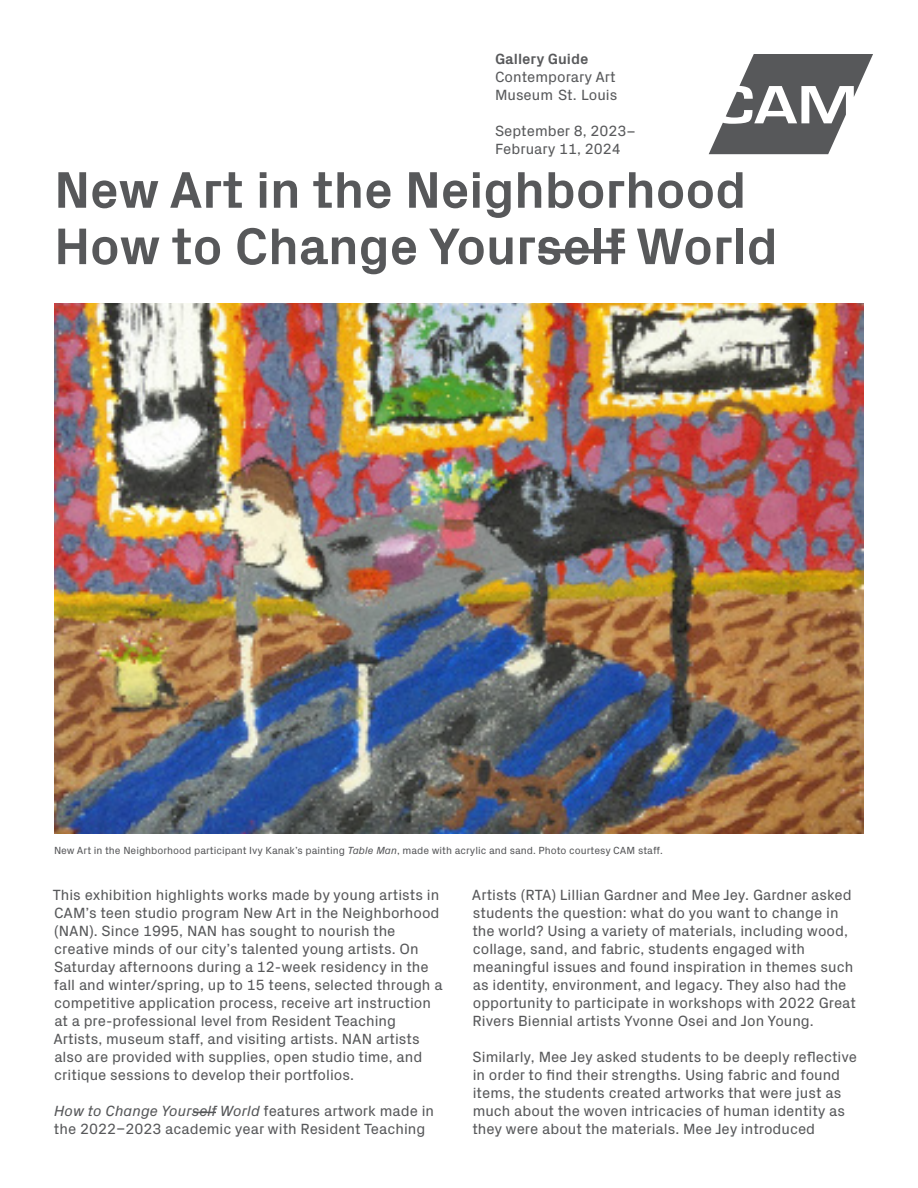
<style>
.page{position:relative;width:918px;height:1188px;background:#fff}
.page>*{position:absolute;margin:0;border:0;box-sizing:border-box;transform-origin:0 0}
.t1{font:700 52.2px/56.4px "Px Grotesk";letter-spacing:-.01em;color:#57585a}
.t2{font:15px/18px "Px Grotesk";color:#57585a}
.t3{font:15px/18px "Px Grotesk";color:#58595b}
.t4{font:700 15px "Px Grotesk";color:#58595b}
.t5{font:10.5px "Px Grotesk";color:#57585a}
.s1{font-style:italic}
</style>
<div class="page">
<svg style="left:709px;top:54px;width:164px;height:100px"></svg>
<img style="left:54px;top:304px;width:810px;height:530px">
<hr style="left:539px;top:249px;width:86px;height:4px;background:#58595b">
<svg style="left:193px;top:1112px;width:23px;height:1px"></svg>
<p class="t4" style="left:495px;top:48px;width:95px">Gallery Guide</p>
<p class="t3" style="left:495px;top:67px;width:124px">Contemporary Art<br>Museum St. Louis</p>
<p class="t3" style="left:495px;top:121px;width:142px">September 8, 2023–<br>February 11, 2024</p>
<h1 class="t1" style="left:54px;top:159px;width:725px">New Art in the Neighborhood<br>How to Change Yourself World</h1>
<p class="t5" style="left:54px;top:842px;width:610px">New Art in the Neighborhood participant Ivy Kanak’s painting <span class="s1">Table Man</span>, made with acrylic and sand. Photo courtesy CAM staff.</p>
<p class="t2" style="left:53px;top:885px;width:391px">This exhibition highlights works made by young artists in CAM’s teen studio program New Art in the Neighborhood (NAN). Since 1995, NAN has sought to nourish the creative minds of our city’s talented young artists. On Saturday afternoons during a 12-week residency in the fall and winter/spring, up to 15 teens, selected through a competitive application process, receive art instruction at a pre-professional level from Resident Teaching Artists, museum staff, and visiting artists. NAN artists also are provided with supplies, open studio time, and critique sessions to develop their portfolios.</p>
<p class="t2" style="left:54px;top:1101px;width:382px"><span class="s1">How to Change Yourself World</span> features artwork made in the 2022–2023 academic year with Resident Teaching</p>
<p class="t2" style="left:472px;top:885px;width:386px">Artists (RTA) Lillian Gardner and Mee Jey. Gardner asked students the question: what do you want to change in the world? Using a variety of materials, including wood, collage, sand, and fabric, students engaged with meaningful issues and found inspiration in themes such as identity, environment, and legacy. They also had the opportunity to participate in workshops with 2022 Great Rivers Biennial artists Yvonne Osei and Jon Young.</p>
<p class="t2" style="left:472px;top:1047px;width:386px">Similarly, Mee Jey asked students to be deeply reflective in order to find their strengths. Using fabric and found items, the students created artworks that were just as much about the woven intricacies of human identity as they were about the materials. Mee Jey introduced</p>
</div>
